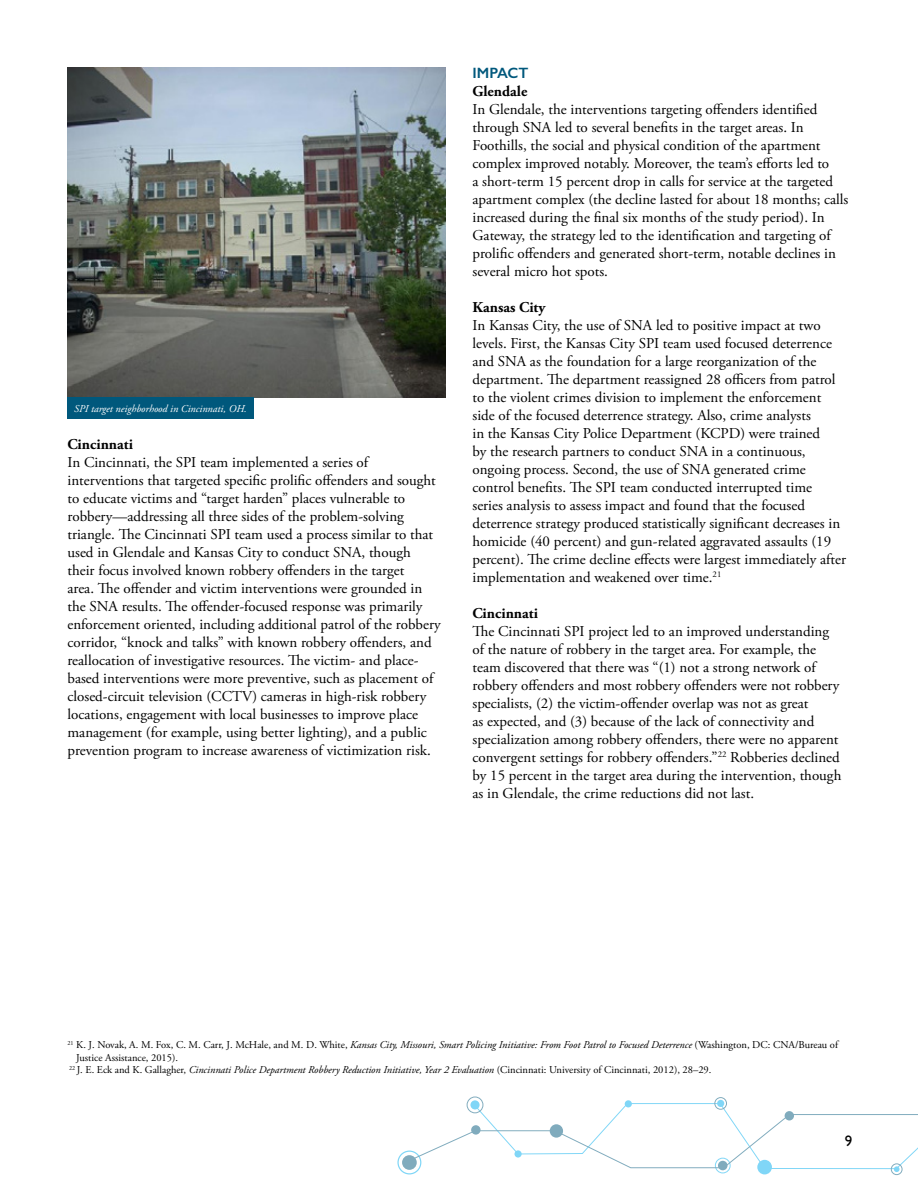
<style>
.page{position:relative;width:918px;height:1188px;background:#fff}
.page>*{position:absolute;margin:0;border:0;box-sizing:border-box;transform-origin:0 0}
.t1{font:15px/18px "Adobe Garamond Pro";color:#000}
.t2{font:700 15px "Adobe Garamond Pro";color:#000}
.t3{font:600 15px "Gill Sans";color:#00587c}
.t4{font:15px "Gill Sans";color:#000}
.t5{font:10.5px "Adobe Garamond Pro";color:#000}
.t6{font:italic 10.5px "Adobe Garamond Pro";color:#000}
.t7{font:italic 10.5px "Adobe Garamond Pro";color:#fff}
.s1{font-style:normal}
.s2{font-style:italic}
</style>
<div class="page">
<img style="left:68px;top:68px;width:378px;height:329px">
<div style="left:68px;top:397px;width:186px;height:22px;background:#00587c"></div>
<svg style="left:402px;top:1155px;width:15px;height:15px"></svg>
<div style="left:397px;top:1151px;width:24px;height:23px;border:1px solid #00aeef;border-radius:50%"></div>
<div style="left:715px;top:1158px;width:16px;height:15px;border:1px solid #00aeef;border-radius:50%"></div>
<svg style="left:470px;top:1100px;width:10px;height:9px"></svg>
<div style="left:467px;top:1097px;width:16px;height:16px;border:1px solid #00587c;border-radius:50%"></div>
<svg style="left:625px;top:1100px;width:7px;height:7px"></svg>
<div style="left:757px;top:1160px;width:15px;height:14px;background:#80d6f7;border-radius:50%"></div>
<div style="left:891px;top:1163px;width:11px;height:12px;border:1px solid #00587c;border-radius:50%"></div>
<div style="left:717px;top:1100px;width:7px;height:7px;background:#80d6f7;border-radius:50%"></div>
<div style="left:714px;top:1097px;width:13px;height:13px;border:1px solid #00587c;border-radius:50%"></div>
<svg style="left:405px;top:1103px;width:513px;height:69px"></svg>
<svg style="left:785px;top:1111px;width:9px;height:10px"></svg>
<p class="t7" style="left:74px;top:402px;width:174px">SPI target neighborhood in Cincinnati, OH.</p>
<p class="t2" style="left:68px;top:436px;width:67px">Cincinnati</p>
<p class="t1" style="left:68px;top:454px;width:375px">In Cincinnati, the SPI team implemented a series of interventions that targeted specific prolific offenders and sought to educate victims and “target harden” places vulnerable to robbery—addressing all three sides of the problem-solving triangle. The Cincinnati SPI team used a process similar to that used in Glendale and Kansas City to conduct SNA, though their focus involved known robbery offenders in the target<br>area. The offender and victim interventions were grounded in the SNA results. The offender-focused response was primarily enforcement oriented, including additional patrol of the robbery corridor, “knock and talks” with known robbery offenders, and reallocation of investigative resources. The victim- and place&shy;based interventions were more preventive, such as placement of closed-circuit television (CCTV) cameras in high-risk robbery locations, engagement with local businesses to improve place management (for example, using better lighting), and a public prevention program to increase awareness of victimization risk.</p>
<p class="t3" style="left:472px;top:64px;width:58px">IMPACT</p>
<p class="t2" style="left:472px;top:83px;width:56px">Glendale</p>
<p class="t1" style="left:472px;top:101px;width:378px">In Glendale, the interventions targeting offenders identified through SNA led to several benefits in the target areas. In Foothills, the social and physical condition of the apartment complex improved notably. Moreover, the team’s efforts led to<br>a short-term 15 percent drop in calls for service at the targeted apartment complex (the decline lasted for about 18 months; calls increased during the final six months of the study period). In Gateway, the strategy led to the identification and targeting of prolific offenders and generated short-term, notable declines in several micro hot spots.</p>
<p class="t2" style="left:472px;top:299px;width:75px">Kansas City</p>
<p class="t1" style="left:472px;top:317px;width:375px">In Kansas City, the use of SNA led to positive impact at two levels. First, the Kansas City SPI team used focused deterrence and SNA as the foundation for a large reorganization of the department. The department reassigned 28 officers from patrol to the violent crimes division to implement the enforcement side of the focused deterrence strategy. Also, crime analysts<br>in the Kansas City Police Department (KCPD) were trained<br>by the research partners to conduct SNA in a continuous, ongoing process. Second, the use of SNA generated crime control benefits. The SPI team conducted interrupted time series analysis to assess impact and found that the focused deterrence strategy produced statistically significant decreases in homicide (40 percent) and gun-related aggravated assaults (19 percent). The crime decline effects were largest immediately after implementation and weakened over time.<sup>21</sup></p>
<p class="t2" style="left:472px;top:605px;width:67px">Cincinnati</p>
<p class="t1" style="left:472px;top:623px;width:370px">The Cincinnati SPI project led to an improved understanding of the nature of robbery in the target area. For example, the team discovered that there was “(1) not a strong network of robbery offenders and most robbery offenders were not robbery specialists, (2) the victim-offender overlap was not as great<br>as expected, and (3) because of the lack of connectivity and specialization among robbery offenders, there were no apparent convergent settings for robbery offenders.”<sup>22</sup> Robberies declined by 15 percent in the target area during the intervention, though as in Glendale, the crime reductions did not last.</p>
<p class="t6" style="left:68px;top:1038px;width:772px"><sup>21</sup> <span class="s1">K. J. Novak, A. M. Fox, C. M. Carr, J. McHale, and M. D. White,</span> Kansas City, Missouri, Smart Policing Initiative: From Foot Patrol to Focused Deterrence <span class="s1">(Washington, DC: CNA/Bureau of</span></p>
<p class="t5" style="left:76px;top:1051px;width:103px">Justice Assistance, 2015).</p>
<p class="t5" style="left:69px;top:1064px;width:644px"><sup>22</sup> J. E. Eck and K. Gallagher, <span class="s2">Cincinnati Police Department Robbery Reduction Initiative, Year 2 Evaluation</span> (Cincinnati: University of Cincinnati, 2012), 28–29.</p>
<p class="t4" style="left:845px;top:1132px;width:9px">9</p>
</div>
